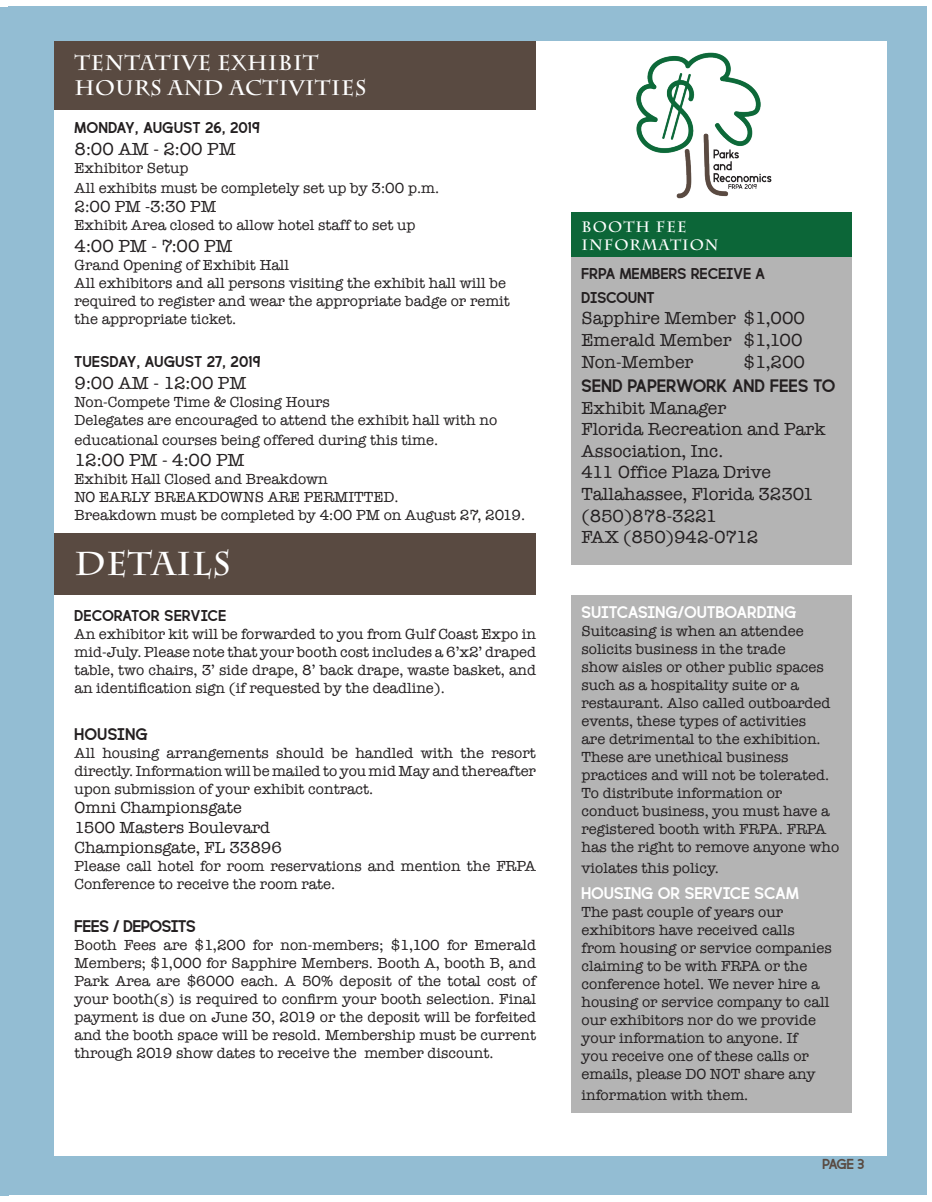
<style>
.page{position:relative;width:932px;height:1202px;background:#fff}
.page>*{position:absolute;margin:0;border:0;box-sizing:border-box;transform-origin:0 0}
.t1{font:700 33px "Charlemagne Std";letter-spacing:.025em;color:#fff}
.t2{font:22.5px "perfectlyamicable";letter-spacing:.02em;color:#231f20}
.t3{font:21px "perfectlyamicable";letter-spacing:.02em;color:#fff}
.t4{font:700 21px/25.2px "Charlemagne Std";letter-spacing:.03em;color:#fff}
.t5{font:21px "perfectlyamicable";color:#231f20}
.t6{font:21px "perfectlyamicable";letter-spacing:.03em;color:#231f20}
.t7{font:19.5px/23.4px "perfectlyamicable";letter-spacing:.02em;color:#231f20}
.t8{font:18px/21.6px "American Typewriter";color:#231f20}
.t9{font:18px "perfectlyamicable";color:#594a41}
.t10{font:16.5px/19.8px "American Typewriter";color:#231f20}
.t11{font:15px/18px "American Typewriter";color:#231f20}
.t12{font:700 15px/18px "Charlemagne Std";letter-spacing:.07em;color:#fff}
</style>
<div class="page">
<div style="left:0;top:7px;width:8px;height:1188px;background:#93bdd3"></div>
<div style="left:8px;top:7px;width:918px;height:1188px;background:#93bdd3"></div>
<div style="left:55px;top:41px;width:832px;height:1114px;background:#fff"></div>
<div style="left:55px;top:41px;width:481px;height:69px;background:#594a41"></div>
<div style="left:55px;top:534px;width:481px;height:61px;background:#594a41"></div>
<div style="left:571px;top:216px;width:280px;height:348px;background:#b4b4b4"></div>
<div style="left:571px;top:213px;width:280px;height:44px;background:#0c6638"></div>
<div style="left:571px;top:595px;width:280px;height:517px;background:#b4b4b4"></div>
<img style="left:636px;top:52px;width:136px;height:147px">
<h3 class="t4" style="left:75px;top:50px;width:293px">TENTATIVE EXHIBIT<br>HOURS AND ACTIVITIES</h3>
<h3 class="t7" style="left:75px;top:115px;width:187px">MONDAY, AUGUST 26, 2019</h3>
<p class="t8" style="left:75px;top:137px;width:163px">8:00 AM - 2:00 PM</p>
<p class="t11" style="left:75px;top:157px;width:366px;line-height:19.8px">Exhibitor Setup<br>All exhibits must be completely set up by 3:00 p.m.</p>
<p class="t10" style="left:75px;top:196px;width:143px">2:00 PM -3:30 PM</p>
<p class="t11" style="left:75px;top:216px;width:342px">Exhibit Area closed to allow hotel staff to set up</p>
<p class="t8" style="left:75px;top:235px;width:159px">4:00 PM - 7:00 PM</p>
<p class="t11" style="left:75px;top:255px;width:437px">Grand Opening of Exhibit Hall<br>All exhibitors and all persons visiting the exhibit hall will be required to register and wear the appropriate badge or remit the appropriate ticket.</p>
<h3 class="t7" style="left:75px;top:349px;width:187px">TUESDAY, AUGUST 27, 2019</h3>
<p class="t8" style="left:75px;top:371px;width:173px">9:00 AM - 12:00 PM</p>
<p class="t11" style="left:75px;top:392px;width:424px">Non-Compete Time &amp; Closing Hours<br>Delegates are encouraged to attend the exhibit hall with no</p>
<p class="t11" style="left:75px;top:430px;width:365px">educational courses being offered during this time.</p>
<p class="t8" style="left:75px;top:449px;width:171px">12:00 PM - 4:00 PM</p>
<p class="t11" style="left:75px;top:470px;width:452px">Exhibit Hall Closed and Breakdown<br>NO EARLY BREAKDOWNS ARE PERMITTED.<br>Breakdown must be completed by 4:00 PM on August 27, 2019.</p>
<h1 class="t1" style="left:75px;top:544px;width:158px">DETAILS</h1>
<h3 class="t7" style="left:75px;top:603px;width:153px">DECORATOR SERVICE</h3>
<p class="t11" style="left:75px;top:624px;width:463px;text-align:justify">An exhibitor kit will be forwarded to you from Gulf Coast Expo in mid-July. Please note that your booth cost includes a 6’x2’ draped table, two chairs, 3’ side drape, 8’ back drape, waste basket, and an identification sign (if requested by the deadline).</p>
<h3 class="t6" style="left:75px;top:722px;width:74px">HOUSING</h3>
<p class="t11" style="left:75px;top:743px;width:463px;text-align:justify">All housing arrangements should be handled with the resort directly. Information will be mailed to you mid May and thereafter upon submission of your exhibit contract.</p>
<p class="t10" style="left:75px;top:797px;width:209px">Omni Championsgate<br>1500 Masters Boulevard<br>Championsgate, FL 33896</p>
<p class="t11" style="left:75px;top:856px;width:463px">Please call hotel for room reservations and mention the FRPA<br>Conference to receive the room rate.</p>
<h3 class="t5" style="left:75px;top:914px;width:123px">FEES / DEPOSITS</h3>
<p class="t11" style="left:75px;top:935px;width:463px;text-align:justify">Booth Fees are $1,200 for non-members; $1,100 for Emerald Members; $1,000 for Sapphire Members. Booth A, booth B, and Park Area are $6000 each. A 50% deposit of the total cost of your booth(s) is required to confirm your booth selection. Final payment is due on June 30, 2019 or the deposit will be forfeited and the booth space will be resold. Membership must be current through 2019 show dates to receive the member discount.</p>
<p class="t12" style="left:581px;top:218px;width:138px">BOOTH FEE<br>INFORMATION</p>
<h3 class="t7" style="left:581px;top:261px;width:185px">FRPA MEMBERS RECEIVE A<br>DISCOUNT</h3>
<p class="t8" style="left:581px;top:307px;width:225px">Sapphire Member $1,000<br>Emerald Member $1,100<br>Non-Member</p>
<p class="t8" style="left:743px;top:350px;width:63px">$1,200</p>
<h2 class="t2" style="left:581px;top:373px;width:255px">SEND PAPERWORK AND FEES TO</h2>
<p class="t8" style="left:581px;top:396px;width:245px">Exhibit Manager<br>Florida Recreation and Park<br>Association, Inc.<br>411 Office Plaza Drive<br>Tallahassee, Florida 32301 (850)878-3221<br>FAX (850)942-0712</p>
<h3 class="t3" style="left:581px;top:600px;width:216px">SUITCASING/OUTBOARDING</h3>
<p class="t11" style="left:581px;top:621px;width:259px">Suitcasing is when an attendee solicits business in the trade<br>show aisles or other public spaces such as a hospitality suite or a restaurant. Also called outboarded events, these types of activities<br>are detrimental to the exhibition.<br>These are unethical business practices and will not be tolerated.<br>To distribute information or conduct business, you must have a registered booth with FRPA. FRPA has the right to remove anyone who</p>
<p class="t11" style="left:581px;top:859px;width:139px">violates this policy.</p>
<h3 class="t3" style="left:581px;top:881px;width:219px">HOUSING OR SERVICE SCAM</h3>
<p class="t11" style="left:581px;top:902px;width:252px">The past couple of years our exhibitors have received calls from housing or service companies claiming to be with FRPA or the conference hotel. We never hire a housing or service company to call our exhibitors nor do we provide your information to anyone. If<br>you receive one of these calls or emails, please DO NOT share any</p>
<p class="t11" style="left:581px;top:1085px;width:168px">information with them.</p>
<p class="t9" style="left:822px;top:1154px;width:43px">PAGE 3</p>
</div>
